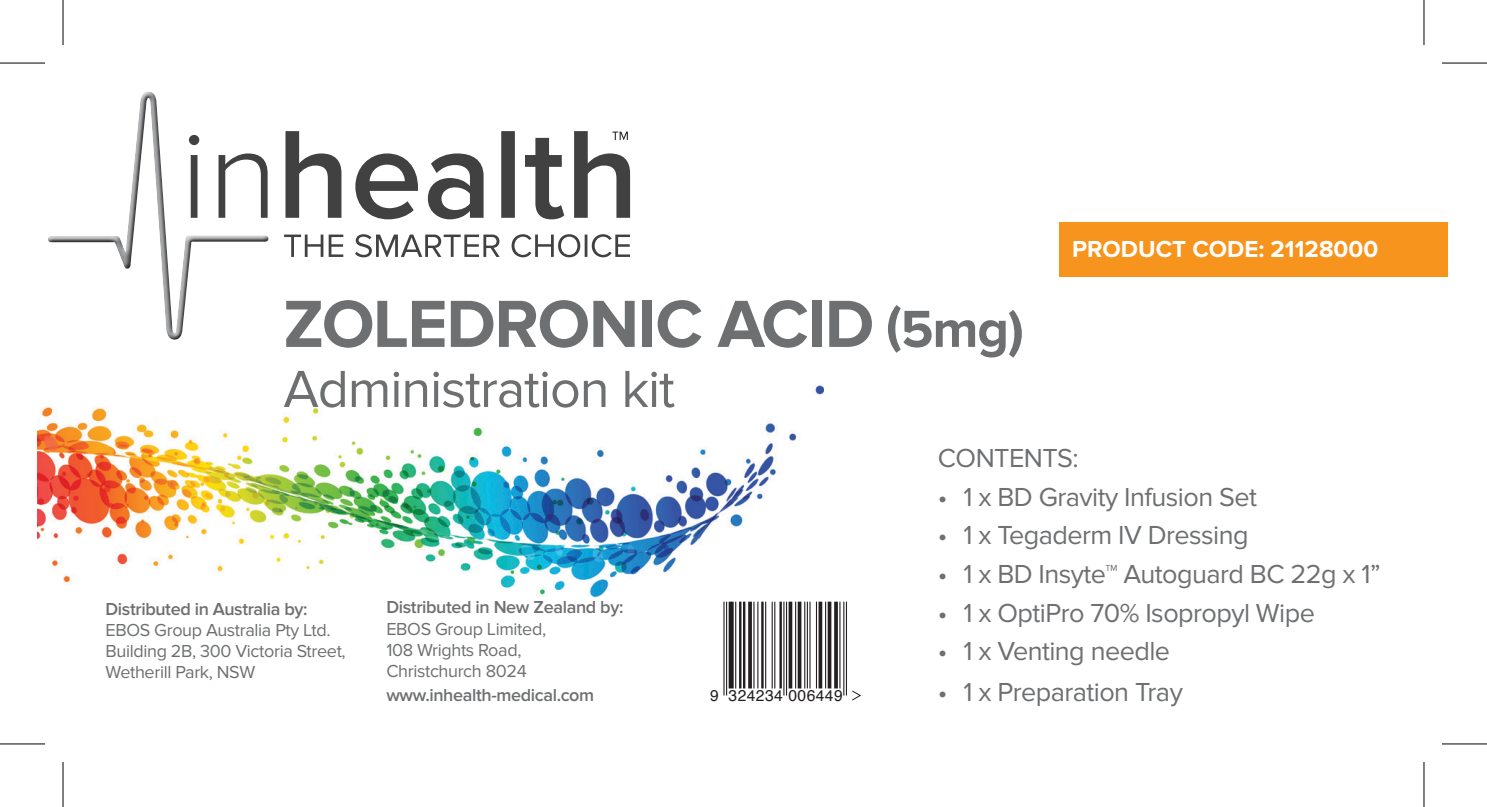
<style>
.page{position:relative;width:1487px;height:807px;background:#fff}
.page>*{position:absolute;margin:0;border:0;box-sizing:border-box;transform-origin:0 0}
.t1{font:700 69px "Proxima Nova";letter-spacing:-.02em;color:#6d6f71}
.t2{font:54px "Proxima Nova";letter-spacing:-.02em;color:#6d6f71}
.t3{font:27px "Proxima Nova";letter-spacing:-.02em;color:#6d6f71}
.t4{font:700 24px "Proxima Nova";color:#fff}
.t5{font:18px "Proxima Nova";letter-spacing:-.02em;color:#6d6f71}
.t6{font:600 18px "Proxima Nova";letter-spacing:-.02em;color:#6d6f71}
.t7{font:15.6px "Helvetica";letter-spacing:.025em;color:#231f20}
.s1{font-size:54px}
</style>
<div class="page">
<img style="left:37px;top:385px;width:786px;height:213px">
<div style="left:44px;top:92px;width:225px;height:252px;background:#231f20;opacity:.75"></div>
<svg style="left:189px;top:135px;width:79px;height:83px"></svg>
<svg style="left:284px;top:234px;width:346px;height:23px"></svg>
<svg style="left:285px;top:131px;width:345px;height:88px"></svg>
<div style="left:1059px;top:222px;width:388px;height:54px;background:#f7941d"></div>
<hr style="left:723px;top:601px;width:1px;height:94px;background:#231f20">
<hr style="left:726px;top:601px;width:1px;height:94px;background:#231f20">
<div style="left:728px;top:601px;width:5px;height:87px;background:#231f20"></div>
<hr style="left:735px;top:601px;width:1px;height:87px;background:#231f20">
<hr style="left:739px;top:601px;width:2px;height:87px;background:#231f20">
<hr style="left:743px;top:601px;width:2px;height:87px;background:#231f20">
<svg style="left:748px;top:601px;width:4px;height:87px"></svg>
<hr style="left:753px;top:601px;width:1px;height:87px;background:#231f20">
<hr style="left:757px;top:601px;width:1px;height:87px;background:#231f20">
<hr style="left:761px;top:601px;width:2px;height:87px;background:#231f20">
<hr style="left:765px;top:601px;width:1px;height:87px;background:#231f20">
<hr style="left:771px;top:601px;width:2px;height:87px;background:#231f20">
<hr style="left:774px;top:601px;width:1px;height:87px;background:#231f20">
<hr style="left:779px;top:601px;width:3px;height:87px;background:#231f20">
<hr style="left:783px;top:601px;width:1px;height:94px;background:#231f20">
<hr style="left:786px;top:601px;width:1px;height:94px;background:#231f20">
<svg style="left:788px;top:601px;width:4px;height:87px"></svg>
<hr style="left:795px;top:601px;width:1px;height:87px;background:#231f20">
<hr style="left:798px;top:601px;width:3px;height:87px;background:#231f20">
<hr style="left:804px;top:601px;width:1px;height:87px;background:#231f20">
<hr style="left:807px;top:601px;width:1px;height:87px;background:#231f20">
<hr style="left:809px;top:601px;width:1px;height:87px;background:#231f20">
<hr style="left:816px;top:601px;width:1px;height:87px;background:#231f20">
<svg style="left:818px;top:601px;width:4px;height:87px"></svg>
<hr style="left:825px;top:601px;width:1px;height:87px;background:#231f20">
<svg style="left:827px;top:601px;width:4px;height:87px"></svg>
<svg style="left:834px;top:601px;width:4px;height:87px"></svg>
<hr style="left:839px;top:601px;width:1px;height:87px;background:#231f20">
<hr style="left:843px;top:601px;width:1px;height:94px;background:#231f20">
<hr style="left:846px;top:601px;width:1px;height:94px;background:#231f20">
<svg style="left:852px;top:690px;width:9px;height:11px"></svg>
<svg style="left:0;top:744px;width:45px;height:1px"></svg>
<svg style="left:1442px;top:744px;width:45px;height:1px"></svg>
<svg style="left:1424px;top:0;width:1px;height:45px"></svg>
<svg style="left:1424px;top:762px;width:1px;height:44px"></svg>
<hr style="left:0;top:62px;width:45px;height:2px;background:#000">
<hr style="left:1442px;top:62px;width:45px;height:2px;background:#000">
<hr style="left:0;top:743px;width:45px;height:1px;background:#000">
<hr style="left:1442px;top:743px;width:45px;height:1px;background:#000">
<hr style="left:62px;top:0;width:2px;height:45px;background:#000">
<hr style="left:62px;top:761px;width:2px;height:45px;background:#000">
<hr style="left:1423px;top:0;width:1px;height:45px;background:#000">
<hr style="left:1423px;top:761px;width:1px;height:45px;background:#000">
<p class="t1" style="left:283px;top:292px;width:742px">ZOLEDRONIC ACID <span class="s1">(5mg)</span></p>
<p class="t2" style="left:283px;top:358px;width:393px">Administration kit</p>
<p class="t4" style="left:1072px;top:237px;width:308px">PRODUCT CODE: 21128000</p>
<p class="t6" style="left:106px;top:600px;width:203px">Distributed in Australia by:</p>
<p class="t5" style="left:106px;top:619px;width:226px">EBOS Group Australia Pty Ltd.</p>
<p class="t5" style="left:106px;top:640px;width:242px">Building 2B, 300 Victoria Street,</p>
<p class="t5" style="left:106px;top:661px;width:151px">Wetherill Park, NSW</p>
<p class="t6" style="left:386px;top:599px;width:238px">Distributed in New Zealand by:</p>
<p class="t5" style="left:386px;top:618px;width:161px">EBOS Group Limited,</p>
<p class="t5" style="left:386px;top:639px;width:137px">108 Wrights Road,</p>
<p class="t5" style="left:386px;top:660px;width:142px">Christchurch 8024</p>
<p class="t6" style="left:386px;top:686px;width:209px">www.inhealth-medical.com</p>
<p class="t7" style="left:710px;top:683px;width:134px">9 324234 006449</p>
<p class="t3" style="left:938px;top:443px;width:142px">CONTENTS:</p>
<p class="t3" style="left:938px;top:481px;width:321px">• 1 x BD Gravity Infusion Set</p>
<p class="t3" style="left:938px;top:520px;width:312px">• 1 x Tegaderm IV Dressing</p>
<p class="t3" style="left:938px;top:558px;width:444px">• 1 x BD Insyte™ Autoguard BC 22g x 1”</p>
<p class="t3" style="left:938px;top:597px;width:378px">• 1 x OptiPro 70% Isopropyl Wipe</p>
<p class="t3" style="left:938px;top:635px;width:234px">• 1 x Venting needle</p>
<p class="t3" style="left:938px;top:676px;width:246px">• 1 x Preparation Tray</p>
</div>
